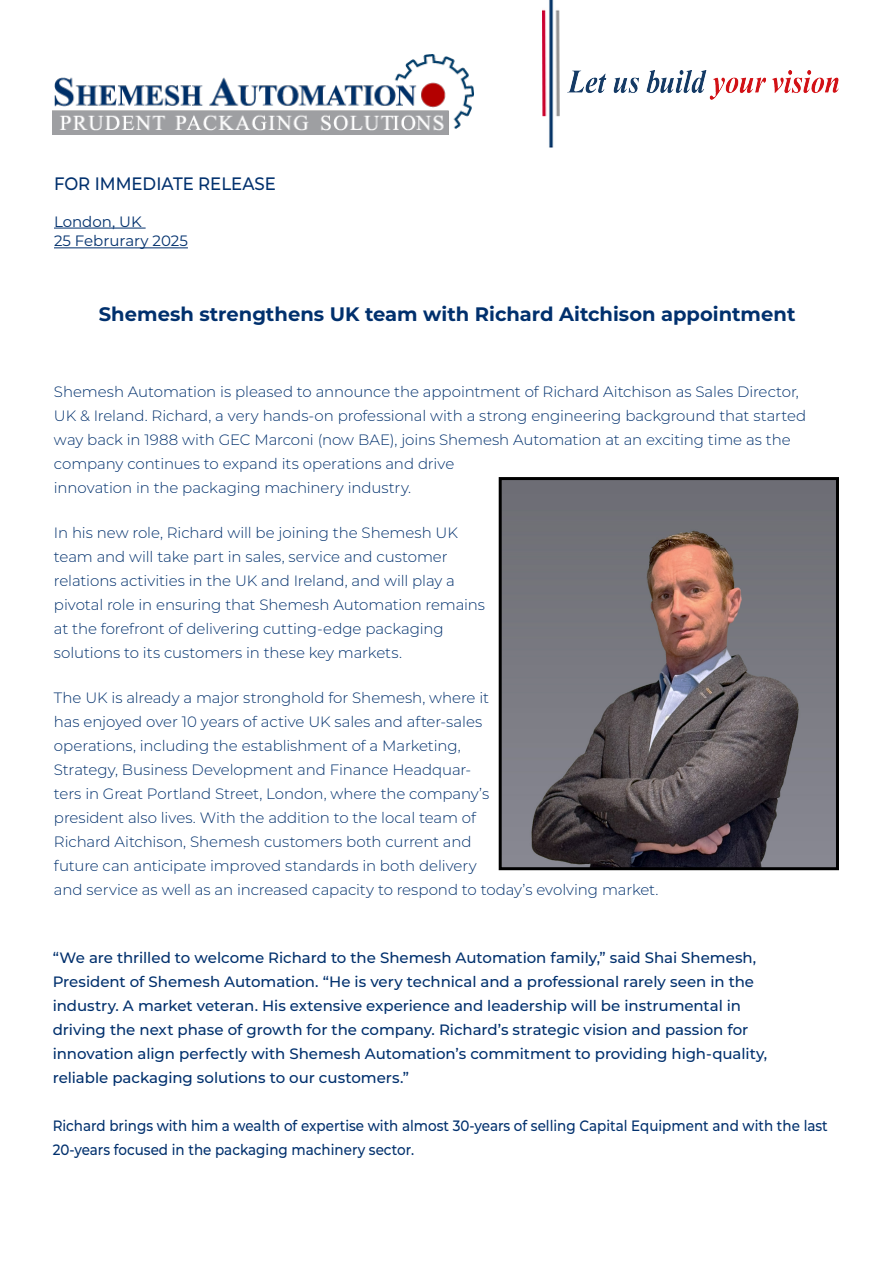
<style>
.page{position:relative;width:893px;height:1263px;background:#fff}
.page>*{position:absolute;margin:0;border:0;box-sizing:border-box;transform-origin:0 0}
.t1{font:700 19.5px "Montserrat";color:#00306d}
.t2{font:500 18px "Montserrat";color:#00306d;scale:.92 1}
.t3{font:300 15px/24px "Montserrat";letter-spacing:-.005em;color:#00306d}
.t4{font:500 15px "Montserrat";color:#00306d}
.t5{font:500 15px/24px "Montserrat";color:#00306d;scale:.9 1}
.t6{font:15px "Montserrat";color:#00306d}
</style>
<div class="page">
<img style="left:567px;top:71px;width:272px;height:28px">
<img style="left:52px;top:54px;width:421px;height:81px">
<img style="left:543px;top:0;width:16px;height:147px">
<hr style="left:54px;top:228px;width:92px;height:1px;background:#00306d">
<hr style="left:54px;top:247px;width:134px;height:1px;background:#00306d">
<img style="left:503px;top:481px;width:332px;height:385px">
<div style="left:499px;top:477px;width:340px;height:393px;border:3px solid #000"></div>
<p class="t2" style="left:54px;top:171px;width:243px">FOR IMMEDIATE RELEASE</p>
<p class="t6" style="left:54px;top:211px;width:89px">London, UK</p>
<p class="t6" style="left:54px;top:231px;width:135px">25 Februrary 2025</p>
<p class="t1" style="left:99px;top:300px;width:698px">Shemesh strengthens UK team with Richard Aitchison appointment</p>
<p class="t3" style="left:54px;top:379px;width:746px">Shemesh Automation is pleased to announce the appointment of Richard Aitchison as Sales Director,</p>
<p class="t3" style="left:54px;top:403px;width:754px">UK &amp; Ireland. Richard, a very hands-on professional with a strong engineering background that started way back in 1988 with GEC Marconi (now BAE), joins Shemesh Automation at an exciting time as the</p>
<p class="t3" style="left:54px;top:451px;width:402px">company continues to expand its operations and drive</p>
<p class="t3" style="left:54px;top:475px;width:359px">innovation in the packaging machinery industry.</p>
<p class="t3" style="left:54px;top:520px;width:405px">In his new role, Richard will be joining the Shemesh UK team and will take part in sales, service and customer</p>
<p class="t3" style="left:54px;top:568px;width:403px">relations activities in the UK and Ireland, and will play a</p>
<p class="t3" style="left:54px;top:592px;width:433px">pivotal role in ensuring that Shemesh Automation remains at the forefront of delivering cutting-edge packaging</p>
<p class="t3" style="left:54px;top:640px;width:350px">solutions to its customers in these key markets.</p>
<p class="t3" style="left:54px;top:685px;width:437px">The UK is already a major stronghold for Shemesh, where it has enjoyed over 10 years of active UK sales and after-sales operations, including the establishment of a Marketing, Strategy, Business Development and Finance Headquar&shy;ters in Great Portland Street, London, where the company’s president also lives. With the addition to the local team of Richard Aitchison, Shemesh customers both current and</p>
<p class="t3" style="left:54px;top:853px;width:606px">future can anticipate improved standards in both delivery<br>and service as well as an increased capacity to respond to today’s evolving market.</p>
<p class="t4" style="left:53px;top:947px;width:705px">“We are thrilled to welcome Richard to the Shemesh Automation family,” said Shai Shemesh,</p>
<p class="t4" style="left:53px;top:971px;width:703px">President of Shemesh Automation. “He is very technical and a professional rarely seen in the</p>
<p class="t4" style="left:53px;top:995px;width:690px">industry. A market veteran. His extensive experience and leadership will be instrumental in</p>
<p class="t4" style="left:53px;top:1019px;width:697px">driving the next phase of growth for the company. Richard’s strategic vision and passion for</p>
<p class="t4" style="left:53px;top:1043px;width:716px">innovation align perfectly with Shemesh Automation’s commitment to providing high-quality,</p>
<p class="t4" style="left:53px;top:1067px;width:358px">reliable packaging solutions to our customers.”</p>
<p class="t5" style="left:53px;top:1113px;width:863px">Richard brings with him a wealth of expertise with almost 30-years of selling Capital Equipment and with the last<br>20-years focused in the packaging machinery sector.</p>
</div>
